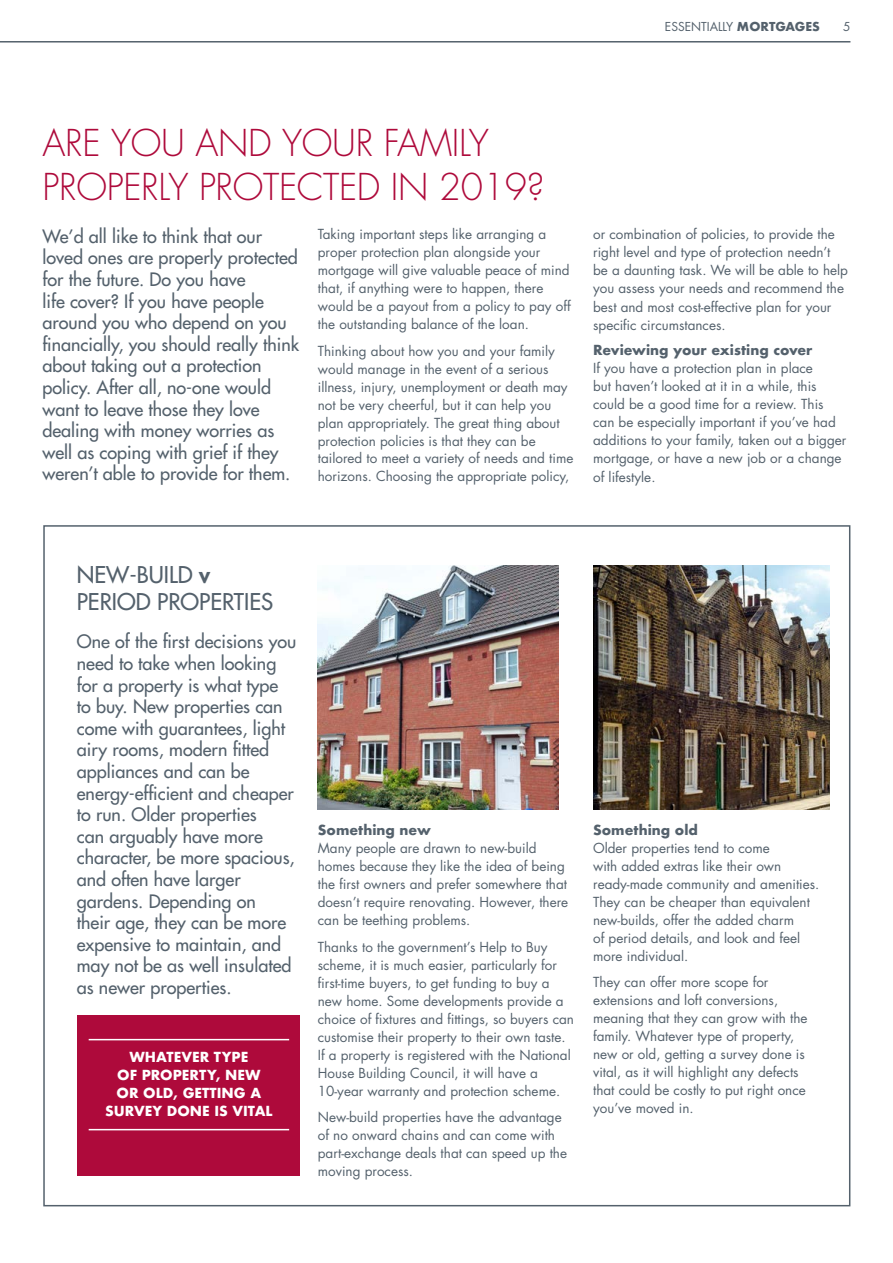
<style>
.page{position:relative;width:893px;height:1263px;background:#fff}
.page>*{position:absolute;margin:0;border:0;box-sizing:border-box;transform-origin:0 0}
.t1{font:300 36px/43.2px "Futura LT";letter-spacing:-.01em;color:#ae0a3b}
.t2{font:22.5px/27px "Futura";color:#54616c}
.t3{font:18px/21.6px "Futura";color:#54616c}
.t4{font:13.5px/18px "Futura";color:#54616c}
.t5{font:700 13.5px/18px "Futura";color:#fff;text-align:center}
.t6{font:700 13.5px "Futura";color:#54616c}
.t7{font:12px "Futura";color:#54616c}
.s1{font-weight:700}
.s2{font-weight:800}
</style>
<div class="page">
<hr style="left:0;top:41px;width:850px;height:2px;background:#54616c">
<div style="left:77px;top:1015px;width:223px;height:161px;background:#ae0a3b"></div>
<hr style="left:89px;top:1039px;width:200px;height:1px;background:#fff">
<hr style="left:89px;top:1129px;width:200px;height:1px;background:#fff">
<img style="left:593px;top:566px;width:236px;height:243px">
<img style="left:318px;top:566px;width:240px;height:243px">
<p class="t7" style="left:665px;top:18px;width:157px">ESSENTIALLY <span class="s1">MORTGAGES</span></p>
<p class="t7" style="left:843px;top:18px;width:9px">5</p>
<h1 class="t1" style="left:43px;top:123px;width:503px">ARE YOU AND YOUR FAMILY<br>PROPERLY PROTECTED IN 2019?</h1>
<p class="t3" style="left:43px;top:225px;width:258px">We’d all like to think that our loved ones are properly protected for the future. Do you have<br>life cover? If you have people around you who depend on you financially, you should really think about taking out a protection policy. After all, no-one would want to leave those they love dealing with money worries as well as coping with grief if they weren’t able to provide for them.</p>
<p class="t4" style="left:318px;top:225px;width:254px">Taking important steps like arranging a proper protection plan alongside your mortgage will give valuable peace of mind that, if anything were to happen, there would be a payout from a policy to pay off the outstanding balance of the loan.</p>
<p class="t4" style="left:318px;top:341px;width:257px">Thinking about how you and your family would manage in the event of a serious illness, injury, unemployment or death may not be very cheerful, but it can help you plan appropriately. The great thing about protection policies is that they can be tailored to meet a variety of needs and time horizons. Choosing the appropriate policy,</p>
<p class="t4" style="left:593px;top:225px;width:256px">or combination of policies, to provide the right level and type of protection needn’t be a daunting task. We will be able to help you assess your needs and recommend the best and most cost-effective plan for your specific circumstances.</p>
<p class="t6" style="left:593px;top:340px;width:221px">Reviewing your existing cover</p>
<p class="t4" style="left:593px;top:358px;width:255px">If you have a protection plan in place<br>but haven’t looked at it in a while, this could be a good time for a review. This can be especially important if you’ve had additions to your family, taken out a bigger mortgage, or have a new job or a change of lifestyle.</p>
<h2 class="t2" style="left:77px;top:561px;width:198px">NEW-BUILD <span class="s2">v<br></span>PERIOD PROPERTIES</h2>
<p class="t3" style="left:77px;top:631px;width:221px">One of the first decisions you need to take when looking for a property is what type to buy. New properties can come with guarantees, light airy rooms, modern fitted appliances and can be energy-efficient and cheaper to run. Older properties<br>can arguably have more character, be more spacious, and often have larger gardens. Depending on<br>their age, they can be more expensive to maintain, and may not be as well insulated as newer properties.</p>
<p class="t5" style="left:105px;top:1048px;width:169px">WHATEVER TYPE<br>OF PROPERTY, NEW<br>OR OLD, GETTING A<br>SURVEY DONE IS VITAL</p>
<p class="t6" style="left:318px;top:820px;width:114px">Something new</p>
<p class="t4" style="left:318px;top:839px;width:252px">Many people are drawn to new-build homes because they like the idea of being the first owners and prefer somewhere that doesn’t require renovating. However, there can be teething problems.</p>
<p class="t4" style="left:318px;top:937px;width:258px">Thanks to the government’s Help to Buy scheme, it is much easier, particularly for first-time buyers, to get funding to buy a new home. Some developments provide a choice of fixtures and fittings, so buyers can customise their property to their own taste.<br>If a property is registered with the National House Building Council, it will have a 10-year warranty and protection scheme.</p>
<p class="t4" style="left:318px;top:1108px;width:251px">New-build properties have the advantage of no onward chains and can come with part-exchange deals that can speed up the moving process.</p>
<p class="t6" style="left:593px;top:820px;width:106px">Something old</p>
<p class="t4" style="left:593px;top:839px;width:228px">Older properties tend to come<br>with added extras like their own ready-made community and amenities.<br>They can be cheaper than equivalent new-builds, offer the added charm<br>of period details, and look and feel more individual.</p>
<p class="t4" style="left:593px;top:973px;width:216px">They can offer more scope for extensions and loft conversions, meaning that they can grow with the family. Whatever type of property, new or old, getting a survey done is vital, as it will highlight any defects that could be costly to put right once you’ve moved in.</p>
</div>
